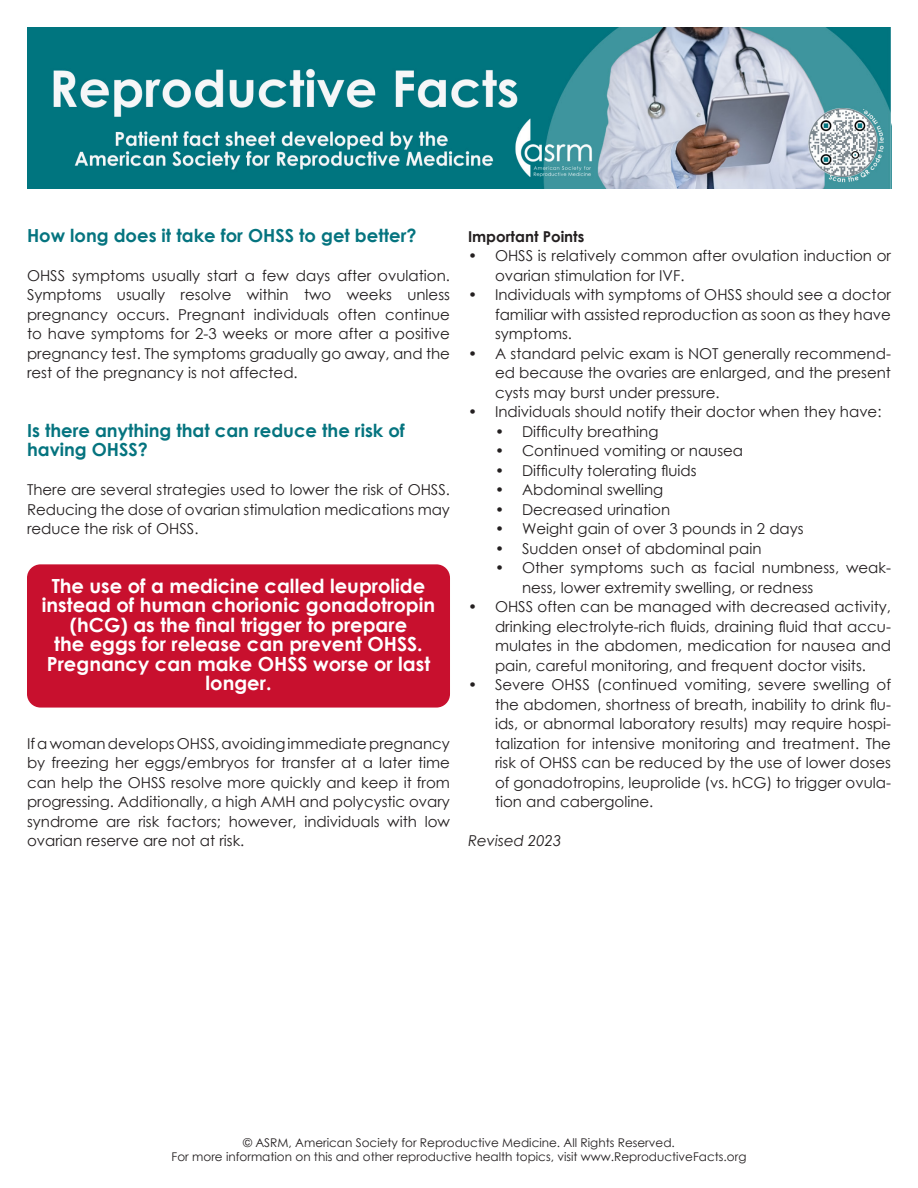
<style>
.page{position:relative;width:918px;height:1188px;background:#fff}
.page>*{position:absolute;margin:0;border:0;box-sizing:border-box;transform-origin:0 0}
.Red_Summary{font:700 19.5px/19.5px "Century Gothic";color:#fff;text-align:center}
.Subheading{font:700 18px/19.5px "Century Gothic";color:#05747f}
.Main_Body{font:15px/19.5px "Century Gothic";color:#231f20;text-align:justify}
.Main_Body-2{font:700 15px "Century Gothic";color:#231f20}
.Main_Body-3{font:italic 15px "Century Gothic";color:#231f20}
.t1{font:12px/14.4px "Century Gothic";color:#231f20;text-align:center}
</style>
<div class="page">
<div style="left:27px;top:564px;width:423px;height:144px;background:#c8102e;border-radius:14px"></div>
<img style="left:27px;top:27px;width:864px;height:162px">
<p class="Subheading" style="left:27px;top:224px;width:391px">How long does it take for OHSS to get better?</p>
<p class="Main_Body" style="left:27px;top:265px;width:425px">OHSS symptoms usually start a few days after ovulation.<br>Symptoms usually resolve within two weeks unless pregnancy occurs. Pregnant individuals often continue to have symptoms for 2-3 weeks or more after a positive pregnancy test. The symptoms gradually go away, and the rest of the pregnancy is not affected.</p>
<p class="Subheading" style="left:27px;top:419px;width:380px">Is there anything that can reduce the risk of having OHSS?</p>
<p class="Main_Body" style="left:27px;top:480px;width:425px">There are several strategies used to lower the risk of OHSS.<br>Reducing the dose of ovarian stimulation medications may reduce the risk of OHSS.</p>
<p class="Red_Summary" style="left:42px;top:575px;width:395px">The use of a medicine called leuprolide instead of human chorionic gonadotropin (hCG) as the final trigger to prepare<br>the eggs for release can prevent OHSS.<br>Pregnancy can make OHSS worse or last longer.</p>
<p class="Main_Body" style="left:27px;top:733px;width:425px">If a woman develops OHSS, avoiding immediate pregnancy by freezing her eggs/embryos for transfer at a later time can help the OHSS resolve more quickly and keep it from progressing. Additionally, a high AMH and polycystic ovary syndrome are risk factors; however, individuals with low ovarian reserve are not at risk.</p>
<p class="Main_Body-2" style="left:468px;top:225px;width:118px">Important Points</p>
<p class="Main_Body" style="left:495px;top:246px;width:398px;text-indent:-27px">• OHSS is relatively common after ovulation induction or ovarian stimulation for IVF.</p>
<p class="Main_Body" style="left:495px;top:285px;width:398px;text-indent:-27px">• Individuals with symptoms of OHSS should see a doctor familiar with assisted reproduction as soon as they have symptoms.</p>
<p class="Main_Body" style="left:495px;top:343px;width:398px;text-indent:-27px">• A standard pelvic exam is NOT generally recommend&shy;ed because the ovaries are enlarged, and the present cysts may burst under pressure.</p>
<p class="Main_Body" style="left:468px;top:402px;width:415px">• Individuals should notify their doctor when they have:</p>
<p class="Main_Body" style="left:495px;top:421px;width:165px">• Difficulty breathing</p>
<p class="Main_Body" style="left:495px;top:441px;width:250px">• Continued vomiting or nausea</p>
<p class="Main_Body" style="left:495px;top:460px;width:203px">• Difficulty tolerating fluids</p>
<p class="Main_Body" style="left:495px;top:480px;width:170px">• Abdominal swelling</p>
<p class="Main_Body" style="left:495px;top:499px;width:177px">• Decreased urination</p>
<p class="Main_Body" style="left:495px;top:519px;width:310px">• Weight gain of over 3 pounds in 2 days</p>
<p class="Main_Body" style="left:495px;top:538px;width:268px">• Sudden onset of abdominal pain</p>
<p class="Main_Body" style="left:522px;top:558px;width:371px;text-indent:-27px">• Other symptoms such as facial numbness, weak&shy;ness, lower extremity swelling, or redness</p>
<p class="Main_Body" style="left:495px;top:597px;width:398px;text-indent:-27px">• OHSS often can be managed with decreased activity, drinking electrolyte-rich fluids, draining fluid that accu&shy;mulates in the abdomen, medication for nausea and pain, careful monitoring, and frequent doctor visits.</p>
<p class="Main_Body" style="left:495px;top:675px;width:398px;text-indent:-27px">• Severe OHSS (continued vomiting, severe swelling of the abdomen, shortness of breath, inability to drink flu&shy;ids, or abnormal laboratory results) may require hospi&shy;talization for intensive monitoring and treatment. The risk of OHSS can be reduced by the use of lower doses of gonadotropins, leuprolide (vs. hCG) to trigger ovula&shy;tion and cabergoline.</p>
<p class="Main_Body-3" style="left:468px;top:830px;width:95px">Revised 2023</p>
<p class="t1" style="left:172px;top:1135px;width:576px">© ASRM, American Society for Reproductive Medicine. All Rights Reserved.<br>For more information on this and other reproductive health topics, visit www.ReproductiveFacts.org</p>
</div>
